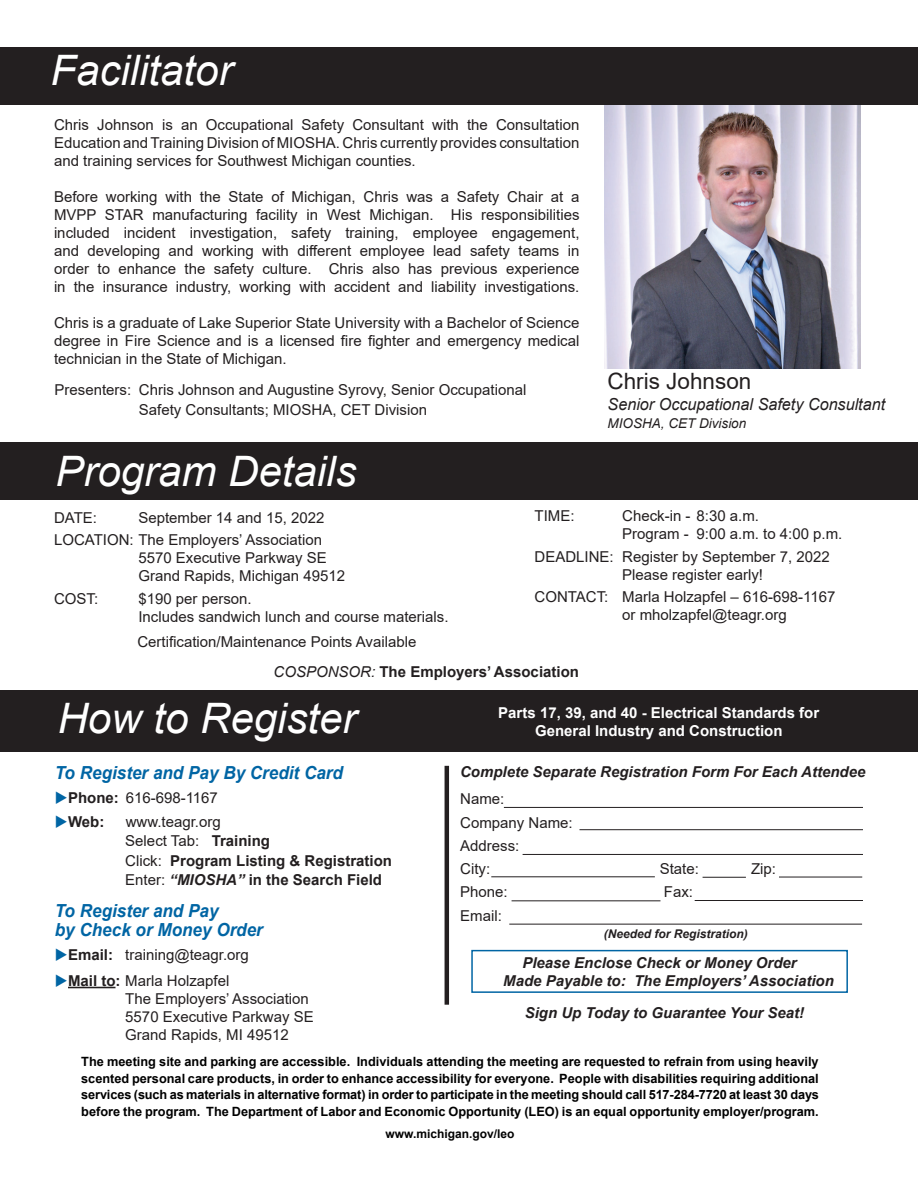
<style>
.page{position:relative;width:918px;height:1188px;background:#fff}
.page>*{position:absolute;margin:0;border:0;box-sizing:border-box;transform-origin:0 0}
.t1{font:italic 42px "Arial";color:#fff}
.t2{font:22.5px "Arial";color:#231f20}
.t3{font:italic 700 18px/19.5px "Arial";color:#0065a4;scale:.95 1}
.t4{font:italic 16.5px "Arial";color:#231f20}
.t5{font:15px/18px "Arial";color:#231f20}
.t6{font:italic 700 15px/18px "Arial";color:#231f20}
.t7{font:700 15px/19.5px "Arial";color:#231f20}
.t8{font:700 15px/18px "Arial";color:#fff;text-align:center}
.t9{font:italic 13.5px "Arial";color:#231f20}
.t10{font:700 12.75px/16.5px "Arial";color:#000;text-align:justify}
.t11{font:italic 700 12px "Arial";color:#231f20}
.t12{font:700 12px "Arial";color:#000}
.s1{font-weight:400;font-style:italic}
.s2{color:#0065a4}
.s3{font-weight:700}
.s4{font-weight:400}
.s5{font-style:italic}
</style>
<div class="page">
<img style="left:605px;top:105px;width:256px;height:264px">
<div style="left:0;top:442px;width:918px;height:58px;background:#231f20"></div>
<div style="left:0;top:690px;width:918px;height:61px;background:#231f20"></div>
<div style="left:0;top:47px;width:918px;height:58px;background:#231f20"></div>
<hr style="left:445px;top:766px;width:4px;height:239px;background:#231f20">
<hr style="left:504px;top:807px;width:359px;height:1px;background:#231f20">
<hr style="left:579px;top:829px;width:284px;height:1px;background:#231f20">
<hr style="left:491px;top:877px;width:164px;height:1px;background:#231f20">
<hr style="left:703px;top:877px;width:43px;height:1px;background:#231f20">
<hr style="left:779px;top:877px;width:83px;height:1px;background:#231f20">
<hr style="left:695px;top:900px;width:168px;height:1px;background:#231f20">
<hr style="left:509px;top:924px;width:353px;height:1px;background:#231f20">
<hr style="left:523px;top:854px;width:340px;height:1px;background:#231f20">
<hr style="left:512px;top:901px;width:148px;height:1px;background:#231f20">
<div style="left:471px;top:950px;width:377px;height:43px;border:2px solid #0065a4"></div>
<hr style="left:68px;top:987px;width:48px;height:1px;background:#231f20">
<h1 class="t1" style="left:51px;top:44px;width:184px">Facilitator</h1>
<p class="t5" style="left:54px;top:116px;width:527px;text-align:justify">Chris Johnson is an Occupational Safety Consultant with the Consultation Education and Training Division of MIOSHA. Chris currently provides consultation and training services for Southwest Michigan counties.</p>
<p class="t5" style="left:54px;top:188px;width:527px;text-align:justify">Before working with the State of Michigan, Chris was a Safety Chair at a MVPP STAR manufacturing facility in West Michigan. His responsibilities included incident investigation, safety training, employee engagement, and developing and working with different employee lead safety teams in order to enhance the safety culture. Chris also has previous experience in the insurance industry, working with accident and liability investigations.</p>
<p class="t5" style="left:54px;top:314px;width:527px;text-align:justify">Chris is a graduate of Lake Superior State University with a Bachelor of Science degree in Fire Science and is a licensed fire fighter and emergency medical technician in the State of Michigan.</p>
<p class="t5" style="left:139px;top:380px;width:389px;line-height:19.5px;text-indent:-84px">Presenters: Chris Johnson and Augustine Syrovy, Senior Occupational<br>Safety Consultants; MIOSHA, CET Division</p>
<h1 class="t1" style="left:55px;top:444px;width:303px">Program Details</h1>
<h2 class="t2" style="left:608px;top:366px;width:145px">Chris Johnson</h2>
<p class="t4" style="left:608px;top:394px;width:279px">Senior Occupational Safety Consultant</p>
<p class="t9" style="left:608px;top:415px;width:140px">MIOSHA, CET Division</p>
<p class="t5" style="left:54px;top:506px;width:272px;line-height:22.5px;text-align:right">September 14 and 15, 2022<br>LOCATION: The Employers’ Association</p>
<p class="t5" style="left:138px;top:549px;width:208px">5570 Executive Parkway SE<br>Grand Rapids, Michigan 49512</p>
<p class="t5" style="left:54px;top:589px;width:46px">COST:</p>
<p class="t5" style="left:138px;top:589px;width:312px">$190 per person.<br>Includes sandwich lunch and course materials.</p>
<p class="t5" style="left:137px;top:632px;width:281px">Certification/Maintenance Points Available</p>
<p class="t5" style="left:54px;top:508px;width:45px">DATE:</p>
<p class="t5" style="left:535px;top:507px;width:42px">TIME:</p>
<p class="t5" style="left:622px;top:507px;width:222px">Check-in - 8:30 a.m.<br>Program - 9:00 a.m. to 4:00 p.m.</p>
<p class="t5" style="left:622px;top:548px;width:209px;text-indent:-88px">DEADLINE: Register by September 7, 2022<br>Please register early!</p>
<p class="t5" style="left:622px;top:588px;width:215px;text-indent:-88px">CONTACT: Marla Holzapfel – 616-698-1167 or mholzapfel@teagr.org</p>
<p class="t7" style="left:274px;top:663px;width:307px"><span class="s1">COSPONSOR:</span> The Employers’ Association</p>
<h1 class="t1" style="left:58px;top:691px;width:300px">How to Register</h1>
<p class="t3" style="left:55px;top:763px;width:305px">To Register and Pay By Credit Card</p>
<p class="t5" style="left:55px;top:789px;width:165px"><span class="s2">◆</span><span class="s3">Phone:</span> 616-698-1167</p>
<p class="t7" style="left:55px;top:812px;width:51px"><span class="s2">◆</span>Web:</p>
<p class="t7" style="left:125px;top:812px;width:268px"><span class="s4">www.teagr.org<br>Select Tab:</span> Training<br><span class="s4">Click:</span> Program Listing &amp; Registration<br><span class="s4">Enter:</span> <span class="s5">“MIOSHA”</span> in the Search Field</p>
<p class="t3" style="left:55px;top:901px;width:221px">To Register and Pay<br>by Check or Money Order</p>
<p class="t5" style="left:55px;top:946px;width:196px"><span class="s2">◆</span><span class="s3">Email:</span> training@teagr.org</p>
<p class="t5" style="left:125px;top:972px;width:190px;text-indent:-70px"><span class="s2">◆</span><span class="s3">Mail to:</span> Marla Holzapfel<br>The Employers’ Association<br>5570 Executive Parkway SE<br>Grand Rapids, MI 49512</p>
<p class="t8" style="left:498px;top:703px;width:322px">Parts 17, 39, and 40 - Electrical Standards for<br>General Industry and Construction</p>
<p class="t6" style="left:460px;top:764px;width:407px">Complete Separate Registration Form For Each Attendee</p>
<p class="t5" style="left:460px;top:787px;width:114px;line-height:23.2px">Name:<br>Company Name:<br>Address:<br>City:</p>
<p class="t5" style="left:660px;top:860px;width:41px">State:</p>
<p class="t5" style="left:751px;top:860px;width:27px">Zip:</p>
<p class="t5" style="left:460px;top:883px;width:49px">Phone:</p>
<p class="t5" style="left:664px;top:883px;width:31px">Fax:</p>
<p class="t5" style="left:460px;top:906px;width:43px">Email:</p>
<p class="t11" style="left:604px;top:926px;width:146px">(Needed for Registration)</p>
<p class="t6" style="left:503px;top:954px;width:332px;text-indent:19px">Please Enclose Check or Money Order<br>Made Payable to: The Employers’ Association</p>
<p class="t6" style="left:525px;top:1004px;width:281px">Sign Up Today to Guarantee Your Seat!</p>
<p class="t10" style="left:81px;top:1054px;width:739px">The meeting site and parking are accessible. Individuals attending the meeting are requested to refrain from using heavily scented personal care products, in order to enhance accessibility for everyone. People with disabilities requiring additional services (such as materials in alternative format) in order to participate in the meeting should call 517-284-7720 at least 30 days before the program. The Department of Labor and Economic Opportunity (LEO) is an equal opportunity employer/program.</p>
<p class="t12" style="left:386px;top:1126px;width:130px">www.michigan.gov/leo</p>
</div>
